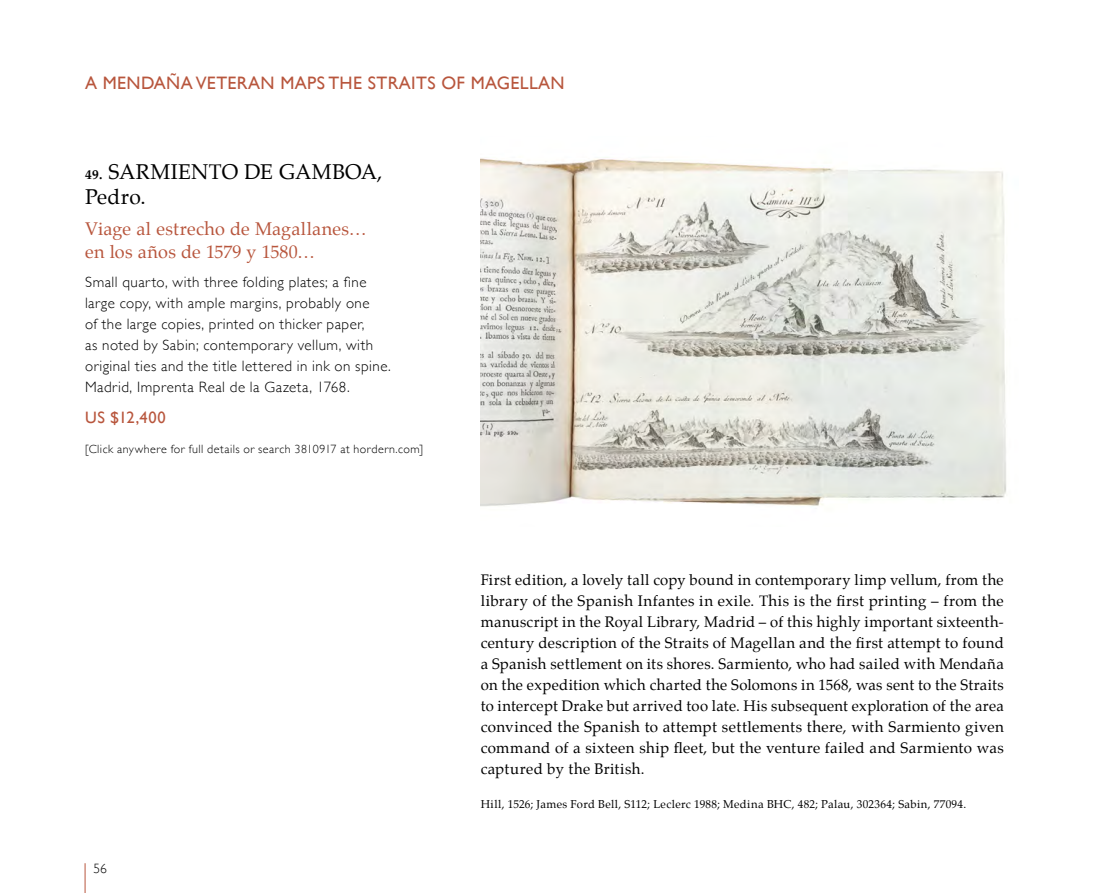
<style>
.page{position:relative;width:1106px;height:893px;background:#fff}
.page>*{position:absolute;margin:0;border:0;box-sizing:border-box;transform-origin:0 0}
._2_Number___author{font:21px/25.5px "Palatino";letter-spacing:.015em;color:#000}
._3_Title{font:18px/22.5px "Palatino";letter-spacing:.01em;color:#b8563d}
._1_Heading{font:18px "Gill Sans";letter-spacing:.02em;color:#b8563d}
._5_Price{font:16.5px "Gill Sans";letter-spacing:.04em;color:#b8563d}
._6_Notes_essay{font:15px/21px "Palatino";letter-spacing:.025em;color:#000;text-align:justify}
._4_Description{font:300 15px/21px "Gill Sans";letter-spacing:.03em;color:#000}
.t1{font:300 13.5px "Gill Sans";color:#000}
.For_Details_Search{font:300 12px "Gill Sans";letter-spacing:.04em;color:#000}
._7_Ref{font:11.25px "Palatino";letter-spacing:.03em;color:#000}
.s1{font-weight:700;font-size:13.5px}
</style>
<div class="page">
<hr style="left:85px;top:863px;width:1px;height:30px;background:#b8563d">
<img style="left:480px;top:157px;width:527px;height:350px">
<p class="_1_Heading" style="left:85px;top:72px;width:481px">A MENDAÑA VETERAN MAPS THE STRAITS OF MAGELLAN</p>
<p class="_2_Number___author" style="left:85px;top:159px;width:299px"><span class="s1">49.</span> SARMIENTO DE GAMBOA,<br>Pedro.</p>
<p class="_3_Title" style="left:85px;top:218px;width:283px">Viage al estrecho de Magallanes… en los años de 1579 y 1580…</p>
<p class="_4_Description" style="left:85px;top:271px;width:307px">Small quarto, with three folding plates; a fine large copy, with ample margins, probably one<br>of the large copies, printed on thicker paper,<br>as noted by Sabin; contemporary vellum, with original ties and the title lettered in ink on spine.<br>Madrid, Imprenta Real de la Gazeta, 1768.</p>
<p class="_5_Price" style="left:85px;top:408px;width:82px">US $12,400</p>
<p class="For_Details_Search" style="left:85px;top:439px;width:339px">[Click anywhere for full details or search 3810917 at hordern.com]</p>
<p class="t1" style="left:93px;top:857px;width:15px">56</p>
<p class="_6_Notes_essay" style="left:480px;top:570px;width:524px">First edition, a lovely tall copy bound in contemporary limp vellum, from the library of the Spanish Infantes in exile. This is the first printing – from the manuscript in the Royal Library, Madrid – of this highly important sixteenth&shy;century description of the Straits of Magellan and the first attempt to found a Spanish settlement on its shores. Sarmiento, who had sailed with Mendaña on the expedition which charted the Solomons in 1568, was sent to the Straits to intercept Drake but arrived too late. His subsequent exploration of the area convinced the Spanish to attempt settlements there, with Sarmiento given command of a sixteen ship fleet, but the venture failed and Sarmiento was captured by the British.</p>
<p class="_7_Ref" style="left:480px;top:795px;width:487px">Hill, 1526; James Ford Bell, S112; Leclerc 1988; Medina BHC, 482; Palau, 302364; Sabin, 77094.</p>
</div>
